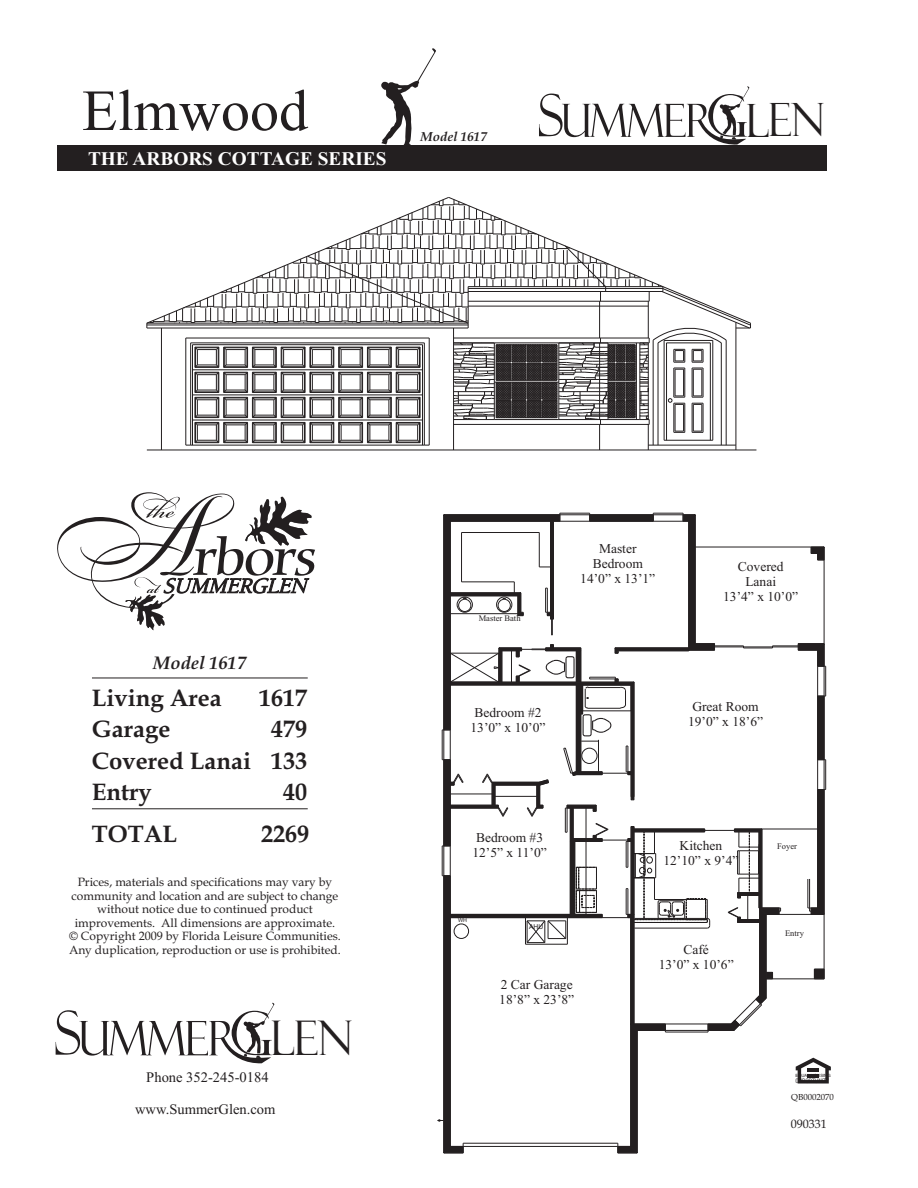
<style>
.page{position:relative;width:918px;height:1188px;background:#fff}
.page>*{position:absolute;margin:0;border:0;box-sizing:border-box;transform-origin:0 0}
.t1{font:60.9px "Felix Titling";color:#231f20;scale:.93 1}
.t2{font:58.5px "Felix Titling";color:#231f20;scale:.93 1}
.t3{font:58.2px "Times New Roman";color:#231f20}
.t4{font:47.85px "Felix Titling";color:#231f20;scale:.93 1}
.t5{font:45.9px "Felix Titling";color:#231f20;scale:.93 1}
.t6{font:700 24px/31.2px "Book Antiqua";color:#231f20;text-align:justify}
.t7{font:700 19.35px "Times New Roman";color:#fff}
.t8{font:italic 700 18.3px "Book Antiqua";color:#231f20}
.t9{font:14.55px "Times New Roman";color:#231f20}
.t10{font:13.5px/15px "Times New Roman";color:#231f20;text-align:center}
.t11{font:italic 700 13.05px "Book Antiqua";color:#231f20}
.t12{font:12px/13.5px "Book Antiqua";color:#231f20;text-align:center}
.t13{font:8.7px "Book Antiqua";color:#231f20}
.t14{font:8.55px "Times New Roman";color:#231f20}
.t15{font:6.75px "Arial";color:#231f20}
.t16{font:condensed 5.85px "Swiss 721 BT";color:#231f20}
.t17{font:5.4px "Arial";color:#231f20}
.t18{font:4.35px "Swiss 721 BT";color:#231f20}
.s1{font-size:58.5px;color:#fff}
.s2{font-size:60.9px;color:#fff}
.s3{font-style:inherit}
</style>
<div class="page">
<hr style="left:92px;top:678px;width:216px;height:1px;background:#231f20">
<hr style="left:92px;top:808px;width:216px;height:1px;background:#231f20">
<div style="left:57px;top:145px;width:770px;height:26px;background:#231f20"></div>
<svg style="left:381px;top:48px;width:55px;height:97px"></svg>
<svg style="left:562px;top:86px;width:187px;height:59px"></svg>
<svg style="left:79px;top:1003px;width:195px;height:61px"></svg>
<svg style="left:57px;top:492px;width:258px;height:138px"></svg>
<hr style="left:147px;top:450px;width:609px;height:1px;background:#231f20">
<svg style="left:146px;top:197px;width:605px;height:253px"></svg>
<svg style="left:437px;top:512px;width:394px;height:642px"></svg>
<h3 class="t3" style="left:82px;top:90px;width:228px">Elmwood</h3>
<h3 class="t7" style="left:88px;top:152px;width:300px">THE ARBORS COTTAGE SERIES</h3>
<p class="t11" style="left:421px;top:132px;width:68px">Model 1617</p>
<h2 class="t2" style="left:538px;top:82px;width:30px">S</h2>
<h3 class="t5" style="left:706px;top:94px;width:129px"><span class="s1">G</span>LEN</h3>
<h3 class="t8" style="left:153px;top:656px;width:94px">Model 1617</h3>
<h3 class="t6" style="left:92px;top:685px;width:132px">Living Area</h3>
<h3 class="t6" style="left:259px;top:685px;width:49px">1617</h3>
<h3 class="t6" style="left:92px;top:716px;width:80px">Garage</h3>
<h3 class="t6" style="left:92px;top:716px;width:217px;text-indent:179px">479<br>Covered Lanai 133<br>Entry</h3>
<h3 class="t6" style="left:283px;top:779px;width:25px">40</h3>
<h3 class="t6" style="left:92px;top:821px;width:87px">TOTAL</h3>
<h3 class="t6" style="left:261px;top:821px;width:49px">2269</h3>
<p class="t12" style="left:69px;top:877px;width:273px">Prices, materials and specifications may vary by community and location and are subject to change without notice due to continued product improvements. All dimensions are approximate. © Copyright 2009 by Florida Leisure Communities.<br>Any duplication, reproduction or use is prohibited.</p>
<h1 class="t1" style="left:54px;top:998px;width:31px">S</h1>
<h3 class="t4" style="left:230px;top:1010px;width:134px"><span class="s2">G</span>LEN</h3>
<p class="t9" style="left:146px;top:1071px;width:124px">Phone 352-245-<span class="s3">0184</span></p>
<p class="t9" style="left:135px;top:1104px;width:142px">www.SummerGlen.com</p>
<p class="t14" style="left:479px;top:615px;width:43px">Master Bath</p>
<p class="t10" style="left:471px;top:706px;width:76px;text-align:left">Bedroom #2<br>13’0” x 10’0”</p>
<p class="t10" style="left:580px;top:542px;width:76px">Master<br>Bedroom<br>14’0” x 13’1”</p>
<p class="t10" style="left:723px;top:560px;width:76px">Covered<br>Lanai<br>13’4” x 10’0”</p>
<p class="t10" style="left:688px;top:700px;width:76px">Great Room<br>19’0” x 18’6”</p>
<p class="t10" style="left:472px;top:832px;width:76px;text-align:left">Bedroom #3<br>12’5” x 11’0”</p>
<p class="t10" style="left:663px;top:839px;width:76px">Kitchen<br>12’10” x 9’4”</p>
<p class="t14" style="left:777px;top:843px;width:21px">Foyer</p>
<p class="t17" style="left:458px;top:918px;width:10px">WH</p>
<p class="t15" style="left:529px;top:924px;width:16px">AHU</p>
<p class="t10" style="left:499px;top:978px;width:76px;text-align:left">2 Car Garage<br>18’8” x 23’8”</p>
<p class="t10" style="left:659px;top:944px;width:76px">Café<br>13’0” x 10’6”</p>
<p class="t14" style="left:785px;top:930px;width:20px">Entry</p>
<p class="t18" style="left:796px;top:1074px;width:37px">EQUAL HOUSING</p>
<p class="t16" style="left:796px;top:1079px;width:35px">OPPORTUNITY</p>
<p class="t12" style="left:791px;top:1118px;width:37px">090331</p>
<p class="t13" style="left:791px;top:1093px;width:44px">QB0002070</p>
</div>
